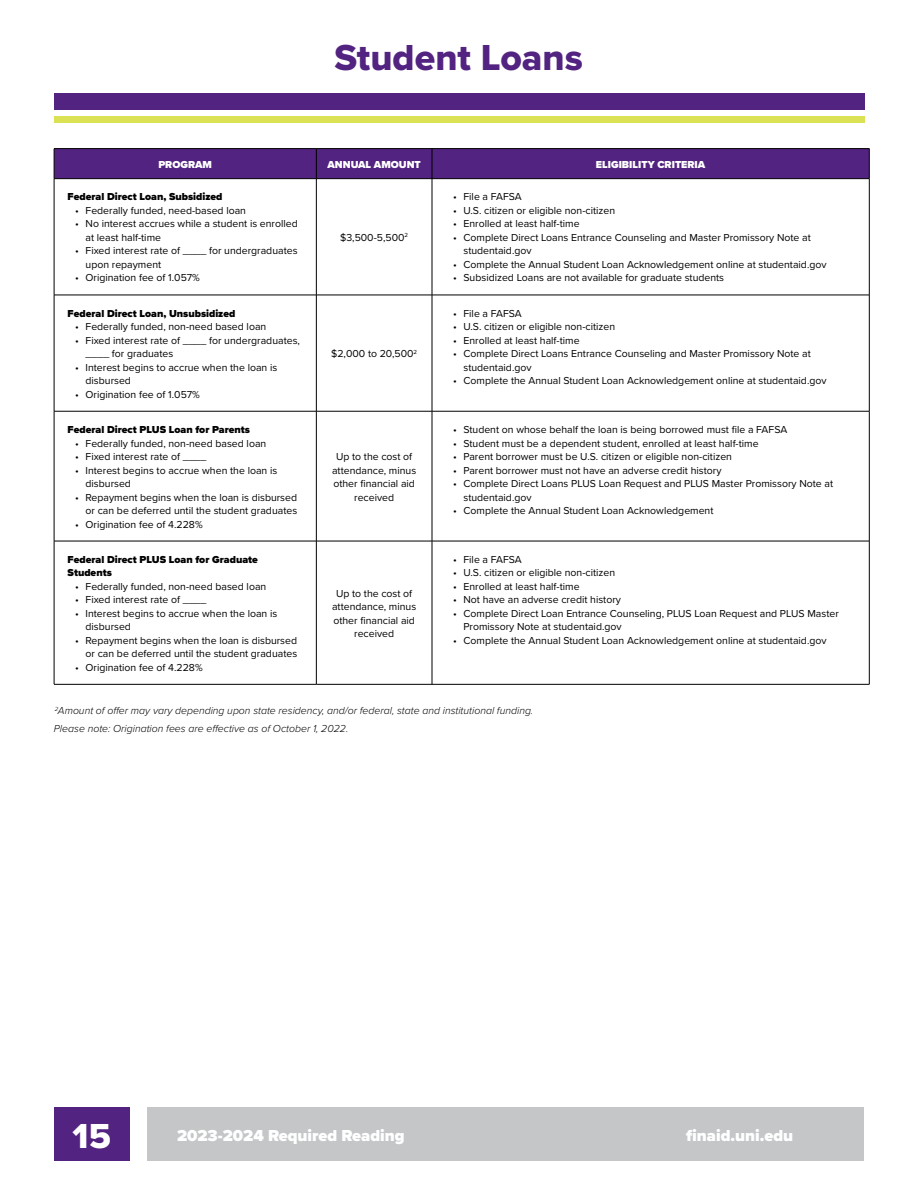
<style>
.page{position:relative;width:918px;height:1188px;background:#fff}
.page>*{position:absolute;margin:0;border:0;box-sizing:border-box;transform-origin:0 0}
.t1{font:37.5px "Proxima Nova Extrabld";color:#522380}
.t2{font:36px "Proxima Nova Extrabld";color:#fff}
.t3{font:900 16.5px "Proxima Nova";color:#fff}
.t4{font:10.5px/13.5px "Proxima Nova";color:#000}
.t5{font:italic 300 10.5px/18px "Proxima Nova";color:#000}
.t6{font:900 10.5px/13.5px "Proxima Nova";color:#000}
.t7{font:900 10.5px "Proxima Nova";color:#fff}
</style>
<div class="page">
<div style="left:54px;top:1107px;width:76px;height:54px;background:#522380"></div>
<div style="left:148px;top:1107px;width:716px;height:54px;background:#c4c6c8"></div>
<div style="left:54px;top:93px;width:811px;height:17px;background:#522380"></div>
<div style="left:54px;top:116px;width:811px;height:7px;background:#dae254"></div>
<div style="left:55px;top:149px;width:814px;height:29px;background:#522380"></div>
<hr style="left:54px;top:148px;width:262px;height:1px;background:#000">
<hr style="left:54px;top:149px;width:1px;height:30px;background:#000">
<hr style="left:316px;top:148px;width:116px;height:1px;background:#000">
<hr style="left:316px;top:149px;width:1px;height:30px;background:#000">
<hr style="left:432px;top:148px;width:437px;height:1px;background:#000">
<hr style="left:432px;top:149px;width:1px;height:30px;background:#000">
<hr style="left:869px;top:149px;width:1px;height:30px;background:#000">
<hr style="left:54px;top:178px;width:262px;height:1px;background:#000">
<hr style="left:54px;top:179px;width:1px;height:116px;background:#000">
<hr style="left:316px;top:178px;width:116px;height:1px;background:#000">
<hr style="left:316px;top:179px;width:1px;height:116px;background:#000">
<hr style="left:432px;top:178px;width:437px;height:1px;background:#000">
<hr style="left:432px;top:179px;width:1px;height:116px;background:#000">
<hr style="left:869px;top:179px;width:1px;height:116px;background:#000">
<hr style="left:54px;top:295px;width:262px;height:1px;background:#000">
<hr style="left:54px;top:295px;width:1px;height:116px;background:#000">
<hr style="left:316px;top:295px;width:116px;height:1px;background:#000">
<hr style="left:316px;top:295px;width:1px;height:116px;background:#000">
<hr style="left:432px;top:295px;width:437px;height:1px;background:#000">
<hr style="left:432px;top:295px;width:1px;height:116px;background:#000">
<hr style="left:869px;top:295px;width:1px;height:116px;background:#000">
<hr style="left:54px;top:411px;width:262px;height:1px;background:#000">
<hr style="left:54px;top:411px;width:1px;height:130px;background:#000">
<hr style="left:316px;top:411px;width:116px;height:1px;background:#000">
<hr style="left:316px;top:411px;width:1px;height:130px;background:#000">
<hr style="left:432px;top:411px;width:437px;height:1px;background:#000">
<hr style="left:432px;top:411px;width:1px;height:130px;background:#000">
<hr style="left:869px;top:411px;width:1px;height:130px;background:#000">
<hr style="left:54px;top:541px;width:262px;height:1px;background:#000">
<hr style="left:54px;top:541px;width:1px;height:143px;background:#000">
<hr style="left:316px;top:541px;width:116px;height:1px;background:#000">
<hr style="left:316px;top:541px;width:1px;height:143px;background:#000">
<hr style="left:432px;top:541px;width:437px;height:1px;background:#000">
<hr style="left:432px;top:541px;width:1px;height:143px;background:#000">
<hr style="left:869px;top:541px;width:1px;height:143px;background:#000">
<hr style="left:54px;top:684px;width:262px;height:1px;background:#000">
<hr style="left:316px;top:684px;width:116px;height:1px;background:#000">
<hr style="left:432px;top:684px;width:437px;height:1px;background:#000">
<h1 class="t1" style="left:334px;top:29px;width:250px">Student Loans</h1>
<p class="t7" style="left:158px;top:156px;width:55px">PROGRAM</p>
<p class="t7" style="left:328px;top:156px;width:95px">ANNUAL AMOUNT</p>
<p class="t7" style="left:596px;top:156px;width:111px">ELIGIBILITY CRITERIA</p>
<p class="t6" style="left:68px;top:190px;width:156px">Federal Direct Loan, Subsidized</p>
<p class="t4" style="left:75px;top:203px;width:172px">• Federally funded, need-based loan</p>
<p class="t4" style="left:86px;top:217px;width:214px;text-indent:-10px">• No interest accrues while a student is enrolled at least half-time</p>
<p class="t4" style="left:86px;top:244px;width:213px;text-indent:-10px">• Fixed interest rate of ____ for undergraduates upon repayment</p>
<p class="t4" style="left:75px;top:271px;width:126px">• Origination fee of 1.057%</p>
<p class="t4" style="left:453px;top:190px;width:70px">• File a FAFSA</p>
<p class="t4" style="left:453px;top:203px;width:164px">• U.S. citizen or eligible non-citizen</p>
<p class="t4" style="left:453px;top:217px;width:128px">• Enrolled at least half-time</p>
<p class="t4" style="left:464px;top:230px;width:349px;text-indent:-10px">• Complete Direct Loans Entrance Counseling and Master Promissory Note at studentaid.gov</p>
<p class="t4" style="left:453px;top:257px;width:375px">• Complete the Annual Student Loan Acknowledgement online at studentaid.gov</p>
<p class="t4" style="left:453px;top:271px;width:273px">• Subsidized Loans are not available for graduate students</p>
<p class="t4" style="left:340px;top:230px;width:69px">$3,500-5,500<sup>2</sup></p>
<p class="t6" style="left:68px;top:306px;width:169px">Federal Direct Loan, Unsubsidized</p>
<p class="t4" style="left:75px;top:320px;width:193px">• Federally funded, non-need based loan</p>
<p class="t4" style="left:86px;top:333px;width:216px;text-indent:-10px">• Fixed interest rate of ____ for undergraduates, ____ for graduates</p>
<p class="t4" style="left:86px;top:360px;width:193px;text-indent:-10px">• Interest begins to accrue when the loan is disbursed</p>
<p class="t4" style="left:75px;top:387px;width:126px">• Origination fee of 1.057%</p>
<p class="t6" style="left:68px;top:423px;width:184px">Federal Direct PLUS Loan for Parents</p>
<p class="t4" style="left:75px;top:436px;width:193px">• Federally funded, non-need based loan</p>
<p class="t4" style="left:75px;top:449px;width:133px">• Fixed interest rate of ____</p>
<p class="t4" style="left:86px;top:463px;width:193px;text-indent:-10px">• Interest begins to accrue when the loan is disbursed</p>
<p class="t4" style="left:75px;top:490px;width:224px;text-align:right">• Repayment begins when the loan is disbursed or can be deferred until the student graduates</p>
<p class="t4" style="left:75px;top:517px;width:129px">• Origination fee of 4.228%</p>
<p class="t6" style="left:68px;top:553px;width:192px">Federal Direct PLUS Loan for Graduate<br>Students</p>
<p class="t4" style="left:75px;top:579px;width:193px">• Federally funded, non-need based loan</p>
<p class="t4" style="left:75px;top:593px;width:133px">• Fixed interest rate of ____</p>
<p class="t4" style="left:86px;top:606px;width:193px;text-indent:-10px">• Interest begins to accrue when the loan is disbursed</p>
<p class="t4" style="left:75px;top:633px;width:224px;text-align:right">• Repayment begins when the loan is disbursed or can be deferred until the student graduates</p>
<p class="t4" style="left:75px;top:660px;width:129px">• Origination fee of 4.228%</p>
<p class="t4" style="left:331px;top:347px;width:87px">$2,000 to 20,500<sup>2</sup></p>
<p class="t4" style="left:332px;top:449px;width:86px;text-align:center">Up to the cost of attendance, minus other financial aid received</p>
<p class="t4" style="left:332px;top:586px;width:86px;text-align:center">Up to the cost of attendance, minus other financial aid received</p>
<p class="t4" style="left:453px;top:306px;width:70px">• File a FAFSA</p>
<p class="t4" style="left:453px;top:320px;width:164px">• U.S. citizen or eligible non-citizen</p>
<p class="t4" style="left:453px;top:333px;width:128px">• Enrolled at least half-time</p>
<p class="t4" style="left:464px;top:347px;width:349px;text-indent:-10px">• Complete Direct Loans Entrance Counseling and Master Promissory Note at studentaid.gov</p>
<p class="t4" style="left:453px;top:374px;width:375px">• Complete the Annual Student Loan Acknowledgement online at studentaid.gov</p>
<p class="t4" style="left:453px;top:422px;width:336px">• Student on whose behalf the loan is being borrowed must file a FAFSA</p>
<p class="t4" style="left:453px;top:436px;width:307px">• Student must be a dependent student, enrolled at least half-time</p>
<p class="t4" style="left:453px;top:449px;width:281px">• Parent borrower must be U.S. citizen or eligible non-citizen</p>
<p class="t4" style="left:453px;top:463px;width:270px">• Parent borrower must not have an adverse credit history</p>
<p class="t4" style="left:464px;top:476px;width:371px;text-indent:-10px">• Complete Direct Loans PLUS Loan Request and PLUS Master Promissory Note at studentaid.gov</p>
<p class="t4" style="left:453px;top:503px;width:262px">• Complete the Annual Student Loan Acknowledgement</p>
<p class="t4" style="left:453px;top:552px;width:70px">• File a FAFSA</p>
<p class="t4" style="left:453px;top:566px;width:164px">• U.S. citizen or eligible non-citizen</p>
<p class="t4" style="left:453px;top:579px;width:128px">• Enrolled at least half-time</p>
<p class="t4" style="left:453px;top:593px;width:169px">• Not have an adverse credit history</p>
<p class="t4" style="left:464px;top:606px;width:377px;text-indent:-10px">• Complete Direct Loan Entrance Counseling, PLUS Loan Request and PLUS Master<br>Promissory Note at studentaid.gov</p>
<p class="t4" style="left:453px;top:633px;width:375px">• Complete the Annual Student Loan Acknowledgement online at studentaid.gov</p>
<p class="t5" style="left:54px;top:701px;width:481px"><sup>2</sup>Amount of offer may vary depending upon state residency, and/or federal, state and institutional funding.<br>Please note: Origination fees are effective as of October 1, 2022.</p>
<h2 class="t2" style="left:73px;top:1109px;width:40px">15</h2>
<h3 class="t3" style="left:177px;top:1123px;width:229px">2023-2024 Required Reading</h3>
<h3 class="t3" style="left:686px;top:1123px;width:109px">finaid.uni.edu</h3>
</div>
